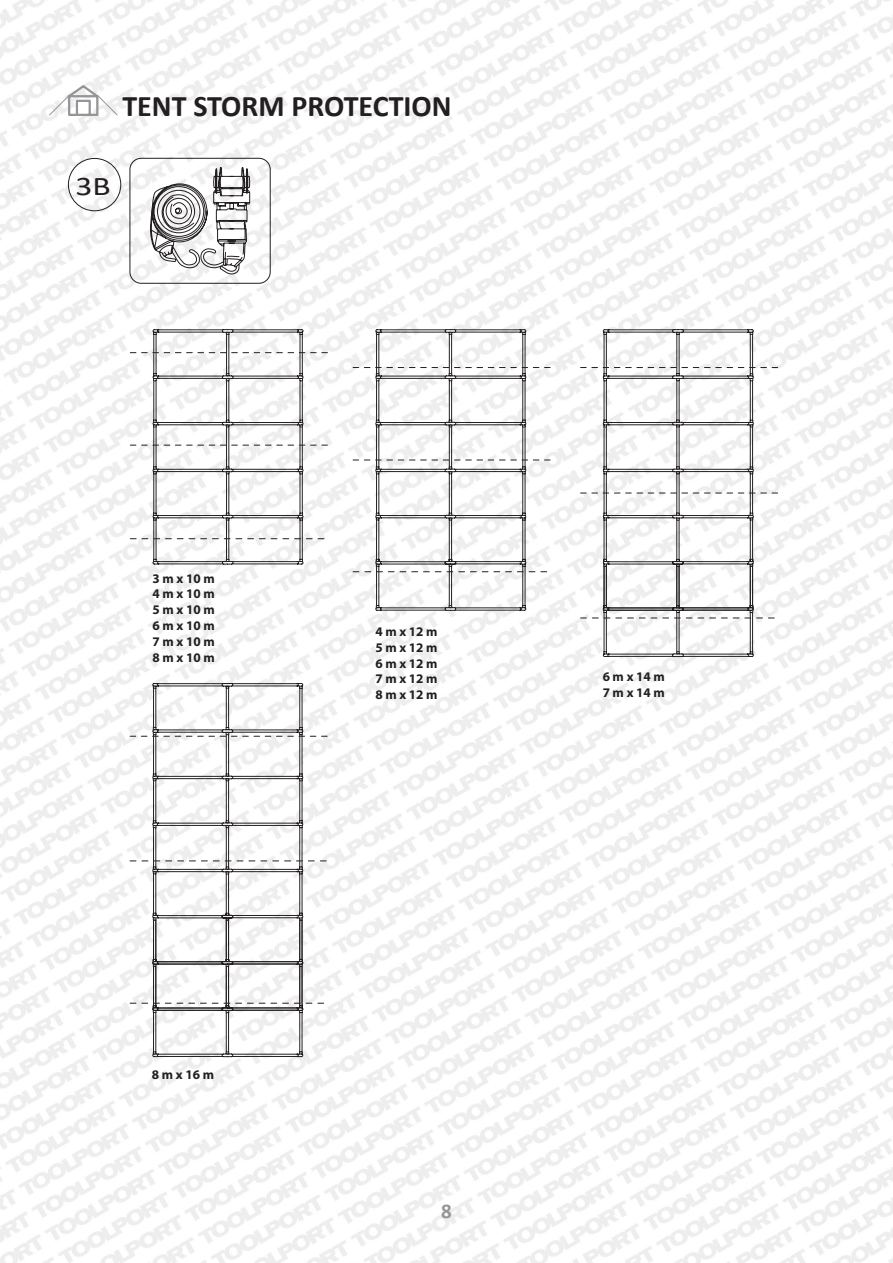
<style>
.page{position:relative;width:893px;height:1263px;background:#fff}
.page>*{position:absolute;margin:0;border:0;box-sizing:border-box;transform-origin:0 0}
.t1{font:700 30px "Calibri";color:#231f20}
.t2{font:27px "Calibri";color:#231f20;scale:1.25 1}
.t3{font:700 21px "Calibri";color:#939598}
.t4{font:700 13.2px/15.9px "Myriad Pro";color:#231f20;text-align:justify}
</style>
<div class="page">
<img style="left:0;top:0;width:893px;height:1263px">
<svg style="left:48px;top:83px;width:70px;height:34px"></svg>
<svg style="left:68px;top:85px;width:10px;height:9px"></svg>
<div style="left:68px;top:158px;width:53px;height:53px;border:1px solid #231f20;border-radius:50%"></div>
<div style="left:130px;top:158px;width:140px;height:125px;border:1px solid #231f20;border-radius:11px"></div>
<svg style="left:149px;top:167px;width:101px;height:107px"></svg>
<svg style="left:130px;top:329px;width:197px;height:236px"></svg>
<svg style="left:353px;top:329px;width:197px;height:190px"></svg>
<svg style="left:581px;top:329px;width:197px;height:324px"></svg>
<svg style="left:152px;top:519px;width:602px;height:448px"></svg>
<svg style="left:130px;top:683px;width:197px;height:374px"></svg>
<h1 class="t1" style="left:122px;top:85px;width:331px">TENT STORM PROTECTION</h1>
<h2 class="t2" style="left:75px;top:167px;width:30px">3B</h2>
<p class="t4" style="left:153px;top:570px;width:64px">3 m x 10 m 4 m x 10 m 5 m x 10 m 6 m x 10 m 7 m x 10 m 8 m x 10 m</p>
<p class="t4" style="left:152px;top:1066px;width:64px">8 m x 16 m</p>
<p class="t4" style="left:375px;top:623px;width:64px">4 m x 12 m 5 m x 12 m 6 m x 12 m 7 m x 12 m 8 m x 12 m</p>
<h3 class="t3" style="left:441px;top:1196px;width:12px">8</h3>
<p class="t4" style="left:603px;top:668px;width:64px">6 m x 14 m<br>7 m x 14 m</p>
</div>
